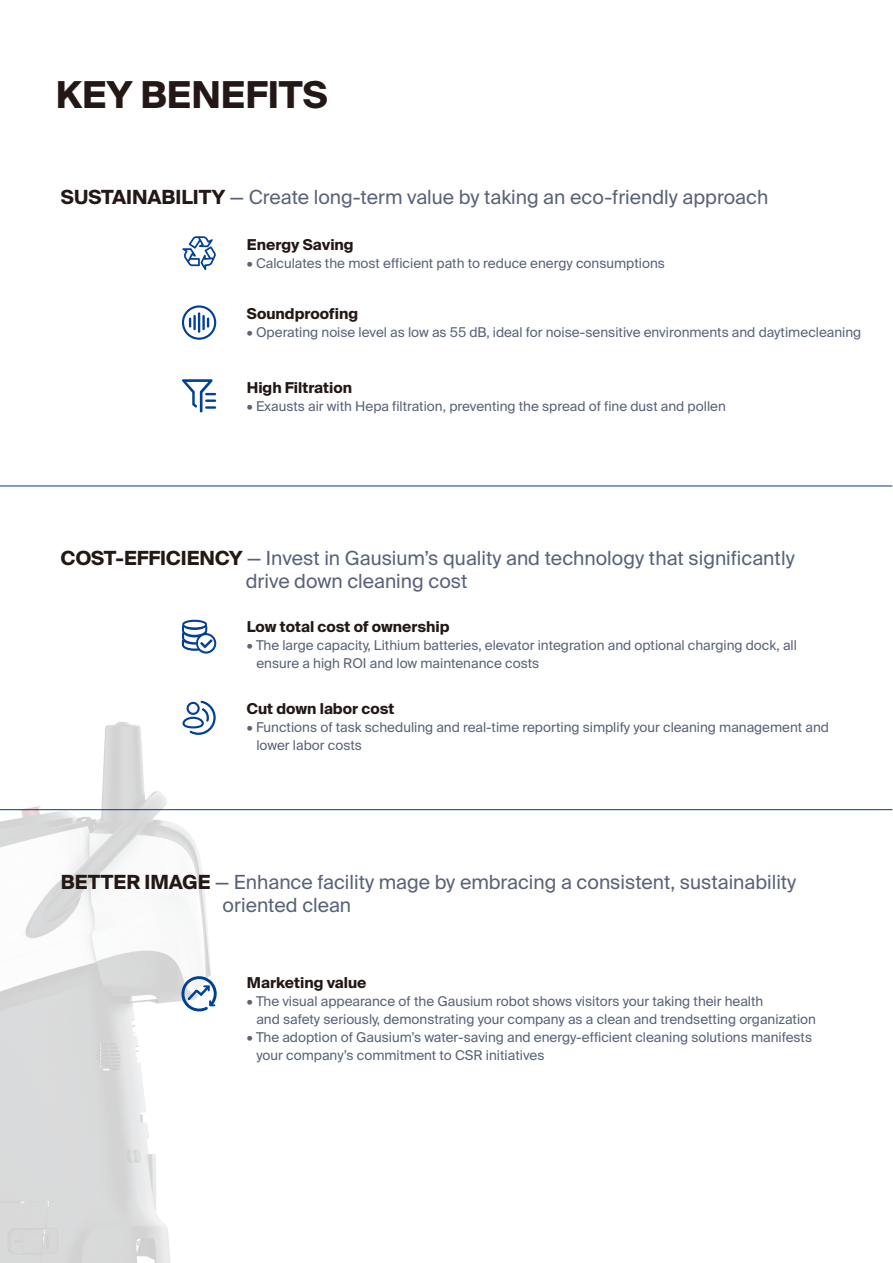
<style>
.page{position:relative;width:893px;height:1263px;background:#fff}
.page>*{position:absolute;margin:0;border:0;box-sizing:border-box;transform-origin:0 0}
.t1{font:700 37.05px "Suisse Intl";color:#231815}
.t2{font:19.5px/23.4px "Suisse Intl";color:#596378}
.t3{font:700 15px "Suisse Intl";color:#231815}
.t4{font:13.5px/18px "Suisse Intl";color:#596378}
.s1{font-weight:700;color:#231815}
</style>
<div class="page">
<img style="left:0;top:700px;width:461px;height:563px">
<hr style="left:0;top:486px;width:892px;height:1px;background:#003e8b">
<hr style="left:0;top:809px;width:892px;height:1px;background:#003e8b">
<svg style="left:182px;top:236px;width:34px;height:34px"></svg>
<svg style="left:182px;top:305px;width:34px;height:35px"></svg>
<svg style="left:182px;top:379px;width:34px;height:33px"></svg>
<svg style="left:182px;top:620px;width:34px;height:34px"></svg>
<svg style="left:182px;top:701px;width:34px;height:34px"></svg>
<svg style="left:181px;top:976px;width:36px;height:35px"></svg>
<h1 class="t1" style="left:56px;top:73px;width:274px">KEY BENEFITS</h1>
<h2 class="t2" style="left:61px;top:186px;width:709px"><span class="s1">SUSTAINABILITY</span> — Create long-term value by taking an eco-friendly approach</h2>
<p class="t3" style="left:247px;top:236px;width:108px">Energy Saving</p>
<p class="t4" style="left:247px;top:254px;width:420px">• Calculates the most efficient path to reduce energy consumptions</p>
<p class="t3" style="left:247px;top:305px;width:113px">Soundproofing</p>
<p class="t4" style="left:247px;top:323px;width:616px">• Operating noise level as low as 55 dB, ideal for noise-sensitive environments and daytimecleaning</p>
<p class="t3" style="left:247px;top:379px;width:107px">High Filtration</p>
<p class="t4" style="left:247px;top:397px;width:481px">• Exausts air with Hepa filtration, preventing the spread of fine dust and pollen</p>
<h2 class="t2" style="left:246px;top:546px;width:550px;text-indent:-185px"><span class="s1">COST-EFFICIENCY</span> — Invest in Gausium’s quality and technology that significantly drive down cleaning cost</h2>
<p class="t3" style="left:247px;top:618px;width:204px">Low total cost of ownership</p>
<p class="t4" style="left:256px;top:636px;width:542px;text-indent:-10px">• The large capacity, Lithium batteries, elevator integration and optional charging dock, all ensure a high ROI and low maintenance costs</p>
<p class="t3" style="left:247px;top:700px;width:149px">Cut down labor cost</p>
<p class="t4" style="left:256px;top:718px;width:574px;text-indent:-10px">• Functions of task scheduling and real-time reporting simplify your cleaning management and lower labor costs</p>
<h2 class="t2" style="left:223px;top:870px;width:575px;text-indent:-162px"><span class="s1">BETTER IMAGE</span> — Enhance facility mage by embracing a consistent, sustainability oriented clean</h2>
<p class="t3" style="left:247px;top:974px;width:121px">Marketing value</p>
<p class="t4" style="left:256px;top:992px;width:561px;text-indent:-10px">• The visual appearance of the Gausium robot shows visitors your taking their health<br>and safety seriously, demonstrating your company as a clean and trendsetting organization</p>
<p class="t4" style="left:256px;top:1028px;width:557px;text-indent:-10px">• The adoption of Gausium’s water-saving and energy-efficient cleaning solutions manifests your company’s commitment to CSR initiatives</p>
</div>
